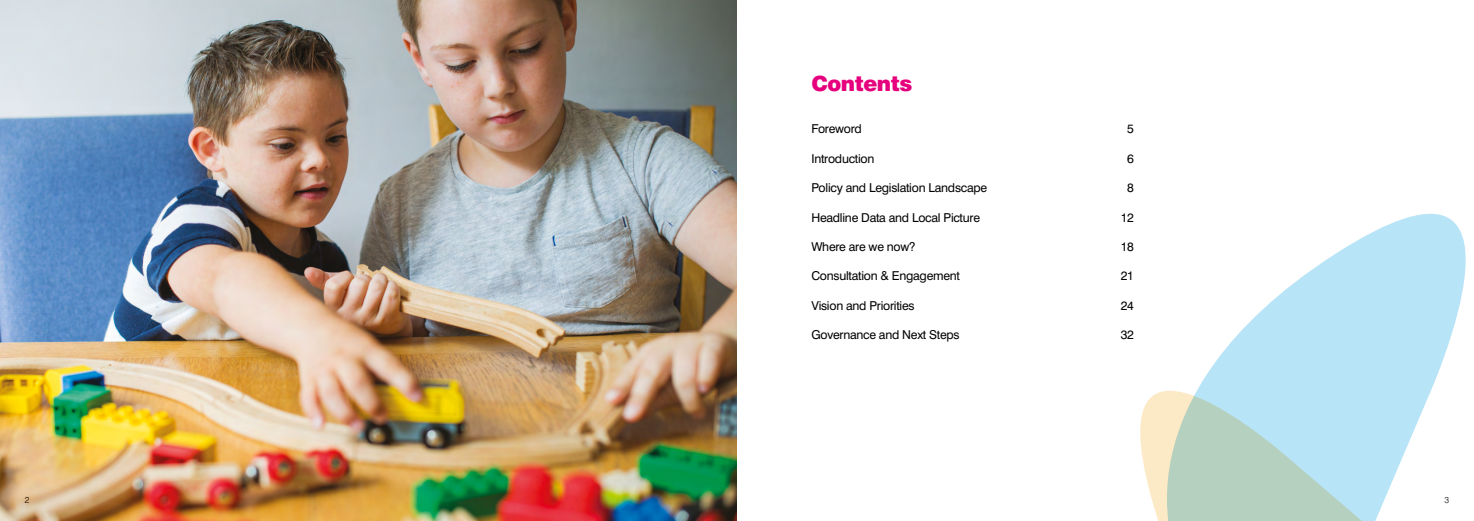
<style>
.page{position:relative;width:1474px;height:521px;background:#fff}
.page>*{position:absolute;margin:0;border:0;box-sizing:border-box;transform-origin:0 0}
.Heading2{font:900 21px "Swiss 721 BT";letter-spacing:-.02em;color:#e6007d}
.Paragraph1{font:12.25px "Swiss 721 BT";letter-spacing:-.02em;color:#000}
.Paragraph1-2{font:300 8.75px "Swiss 721 BT";color:#000}
</style>
<div class="page">
<img style="left:0;top:0;width:737px;height:521px">
<svg style="left:1226px;top:213px;width:240px;height:301px;fill:#b8e4f7"></svg>
<svg style="left:1140px;top:348px;width:238px;height:173px;background:#c4e0e0"></svg>
<h2 class="Heading2" style="left:811px;top:71px;width:102px">Contents</h2>
<p class="Paragraph1" style="left:811px;top:122px;width:52px">Foreword</p>
<p class="Paragraph1" style="left:1127px;top:122px;width:8px">5</p>
<p class="Paragraph1" style="left:811px;top:151px;width:64px">Introduction</p>
<p class="Paragraph1" style="left:1127px;top:151px;width:8px">6</p>
<p class="Paragraph1" style="left:811px;top:180px;width:177px">Policy and Legislation Landscape</p>
<p class="Paragraph1" style="left:1127px;top:180px;width:8px">8</p>
<p class="Paragraph1" style="left:811px;top:210px;width:170px">Headline Data and Local Picture</p>
<p class="Paragraph1" style="left:1120px;top:210px;width:15px">12</p>
<p class="Paragraph1" style="left:811px;top:239px;width:106px">Where are we now?</p>
<p class="Paragraph1" style="left:1120px;top:239px;width:15px">18</p>
<p class="Paragraph1" style="left:811px;top:269px;width:150px">Consultation &amp; Engagement</p>
<p class="Paragraph1" style="left:1120px;top:269px;width:15px">21</p>
<p class="Paragraph1" style="left:811px;top:298px;width:105px">Vision and Priorities</p>
<p class="Paragraph1" style="left:1120px;top:298px;width:15px">24</p>
<p class="Paragraph1" style="left:811px;top:327px;width:150px">Governance and Next Steps</p>
<p class="Paragraph1" style="left:1120px;top:327px;width:15px">32</p>
<p class="Paragraph1-2" style="left:25px;top:495px;width:6px">2</p>
<p class="Paragraph1-2" style="left:1444px;top:495px;width:6px">3</p>
</div>
